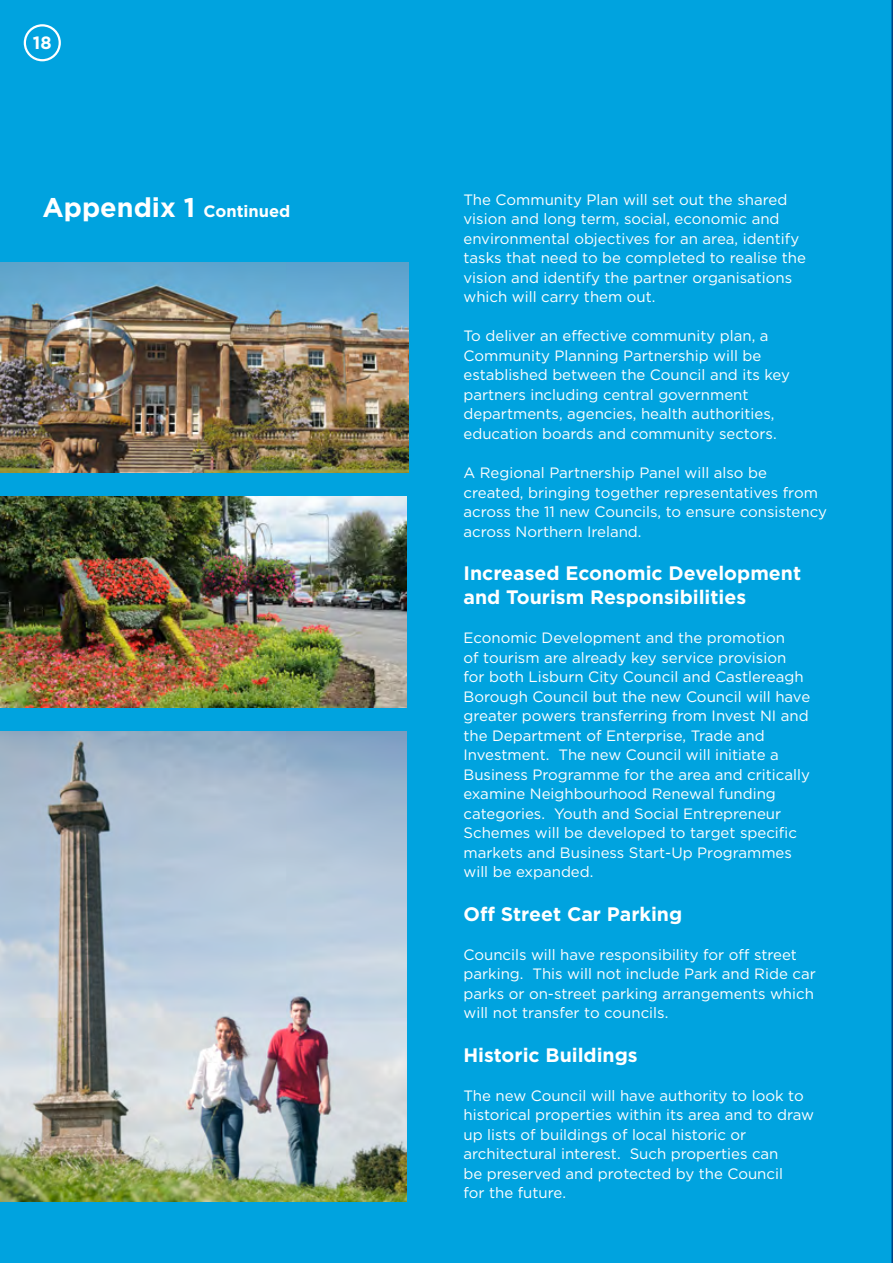
<style>
.page{position:relative;width:893px;height:1263px;background:#00a3df}
.page>*{position:absolute;margin:0;border:0;box-sizing:border-box;transform-origin:0 0}
.t1{font:700 27px "Gotham";color:#fff}
.t2{font:700 19.5px/24px "Gotham";color:#fff}
.t3{font:700 17.85px "Gotham";color:#fff}
.t4{font:15px/19.5px "Gotham";color:#fff}
.s1{font-size:16.5px}
</style>
<div class="page">
<img style="left:0;top:262px;width:408px;height:210px">
<img style="left:0;top:731px;width:407px;height:471px">
<div style="left:24px;top:24px;width:37px;height:37px;border:2px solid #fff;border-radius:50%"></div>
<img style="left:0;top:497px;width:407px;height:210px">
<p class="t3" style="left:33px;top:31px;width:20px">18</p>
<h1 class="t1" style="left:43px;top:189px;width:249px">Appendix 1 <span class="s1">Continued</span></h1>
<p class="t4" style="left:463px;top:190px;width:344px">The Community Plan will set out the shared vision and long term, social, economic and environmental objectives for an area, identify tasks that need to be completed to realise the vision and identify the partner organisations which will carry them out.</p>
<p class="t4" style="left:463px;top:326px;width:328px">To deliver an effective community plan, a Community Planning Partnership will be established between the Council and its key partners including central government departments, agencies, health authorities, education boards and community sectors.</p>
<p class="t4" style="left:463px;top:463px;width:365px">A Regional Partnership Panel will also be created, bringing together representatives from across the 11 new Councils, to ensure consistency across Northern Ireland.</p>
<h2 class="t2" style="left:463px;top:561px;width:339px">Increased Economic Development and Tourism Responsibilities</h2>
<p class="t4" style="left:463px;top:628px;width:348px">Economic Development and the promotion<br>of tourism are already key service provision for both Lisburn City Council and Castlereagh Borough Council but the new Council will have greater powers transferring from Invest NI and the Department of Enterprise, Trade and Investment. The new Council will initiate a Business Programme for the area and critically examine Neighbourhood Renewal funding categories. Youth and Social Entrepreneur Schemes will be developed to target specific markets and Business Start-Up Programmes will be expanded.</p>
<h2 class="t2" style="left:463px;top:901px;width:220px">Off Street Car Parking</h2>
<p class="t4" style="left:463px;top:944px;width:354px">Councils will have responsibility for off street parking. This will not include Park and Ride car parks or on-street parking arrangements which will not transfer to councils.</p>
<h2 class="t2" style="left:463px;top:1042px;width:176px">Historic Buildings</h2>
<p class="t4" style="left:463px;top:1085px;width:352px">The new Council will have authority to look to historical properties within its area and to draw up lists of buildings of local historic or architectural interest. Such properties can<br>be preserved and protected by the Council<br>for the future.</p>
</div>
